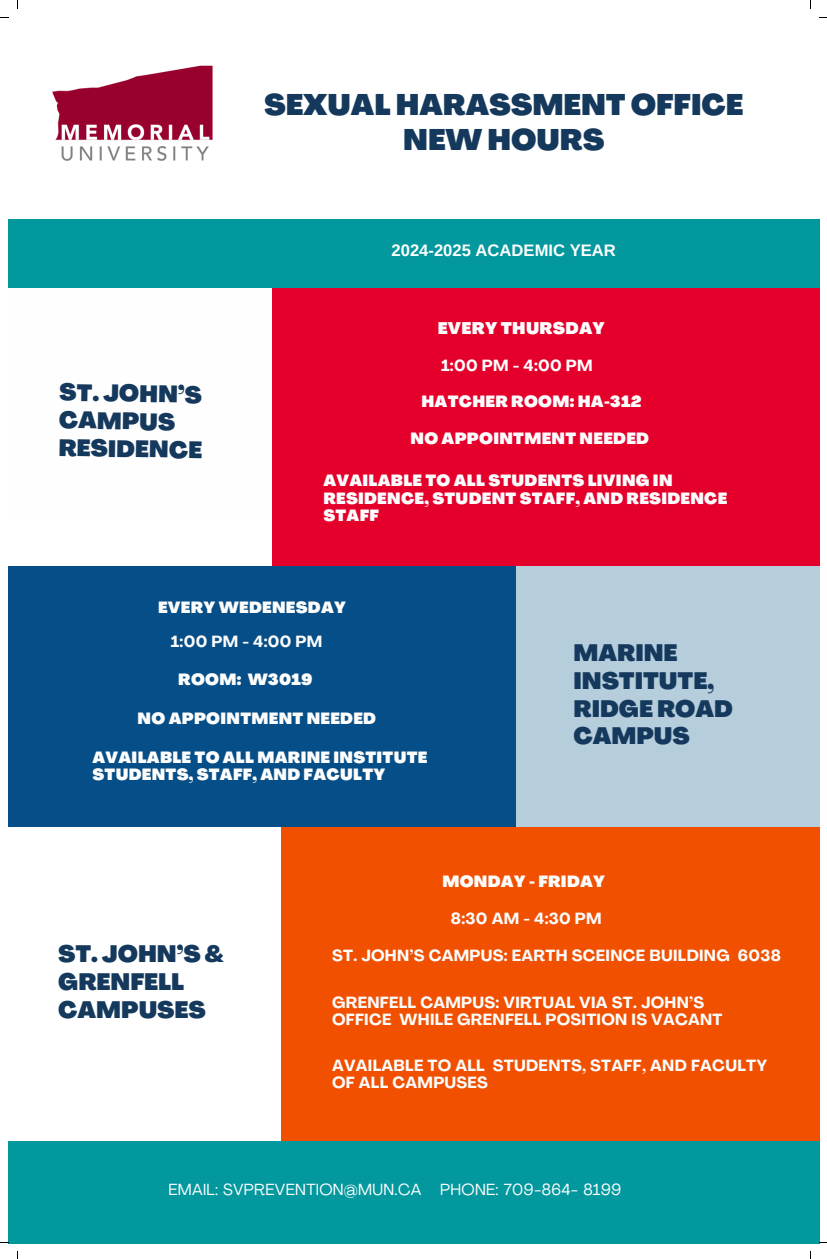
<style>
.page{position:relative;width:827px;height:1259px;background:#fff}
.page>*{position:absolute;margin:0;border:0;box-sizing:border-box;transform-origin:0 0}
.t1{font:900 29.2px/34.9px "Agrandir";color:#15395d;text-align:center}
.t2{font:900 23.3px/27.7px "Agrandir";color:#15395d}
.t3{font:700 16.6px "Arimo";color:#fefefe}
.t4{font:900 16.5px "Agrandir";letter-spacing:.02em;color:#fdfdfd}
.t5{font:900 15.9px/17.5px "Agrandir";letter-spacing:.02em;color:#fdfdfd}
.t6{font:700 15.9px/17.4px "Agrandir";letter-spacing:.02em;color:#fdfdfd}
.t7{font:15.9px "Agrandir";letter-spacing:.02em;color:#fdfdfd}
</style>
<div class="page">
<div style="left:272px;top:260px;width:546px;height:309px;background:#e4002b"></div>
<div style="left:8px;top:219px;width:810px;height:68px;background:#03989e"></div>
<div style="left:469px;top:566px;width:349px;height:261px;background:#b6cddc"></div>
<div style="left:281px;top:827px;width:537px;height:313px;background:#f05000"></div>
<div style="left:8px;top:566px;width:507px;height:261px;background:#064e87"></div>
<div style="left:8px;top:1140px;width:810px;height:102px;background:#03989e"></div>
<img style="left:52px;top:65px;width:161px;height:96px">
<h1 class="t1" style="left:264px;top:91px;width:480px">SEXUAL HARASSMENT OFFICE<br>NEW HOURS</h1>
<h3 class="t3" style="left:391px;top:241px;width:226px">2024-2025 ACADEMIC YEAR</h3>
<h3 class="t4" style="left:437px;top:321px;width:168px">EVERY THURSDAY</h3>
<h3 class="t2" style="left:60px;top:380px;width:145px;rotate:1deg">ST. JOHN’S<br>CAMPUS<br>RESIDENCE</h3>
<h3 class="t6" style="left:441px;top:358px;width:153px">1:00 PM - 4:00 PM</h3>
<h2 class="t5" style="left:421px;top:394px;width:221px">HATCHER ROOM: HA-312</h2>
<h3 class="t5" style="left:410px;top:430px;width:240px">NO APPOINTMENT NEEDED</h3>
<h3 class="t5" style="left:323px;top:473px;width:405px">AVAILABLE TO ALL STUDENTS LIVING IN<br>RESIDENCE, STUDENT STAFF, AND RESIDENCE<br>STAFF</h3>
<h2 class="t5" style="left:158px;top:599px;width:189px">EVERY WEDENESDAY</h2>
<h3 class="t6" style="left:171px;top:633px;width:153px">1:00 PM - 4:00 PM</h3>
<h2 class="t5" style="left:178px;top:672px;width:136px">ROOM: W3019</h2>
<p class="t5" style="left:137px;top:711px;width:240px">NO APPOINTMENT NEEDED</p>
<p class="t5" style="left:92px;top:749px;width:336px">AVAILABLE TO ALL MARINE INSTITUTE<br>STUDENTS, STAFF, AND FACULTY</p>
<h3 class="t2" style="left:573px;top:641px;width:161px">MARINE<br>INSTITUTE,<br>RIDGE ROAD<br>CAMPUS</h3>
<h3 class="t5" style="left:442px;top:873px;width:164px">MONDAY - FRIDAY</h3>
<h3 class="t6" style="left:450px;top:911px;width:152px">8:30 AM - 4:30 PM</h3>
<h3 class="t2" style="left:58px;top:942px;width:167px">ST. JOHN’S &amp;<br>GRENFELL<br>CAMPUSES</h3>
<h3 class="t6" style="left:332px;top:948px;width:450px">ST. JOHN’S CAMPUS: EARTH SCEINCE BUILDING 6038</h3>
<h3 class="t6" style="left:332px;top:994px;width:392px">GRENFELL CAMPUS: VIRTUAL VIA ST. JOHN’S<br>OFFICE WHILE GRENFELL POSITION IS VACANT</h3>
<h3 class="t6" style="left:332px;top:1057px;width:436px">AVAILABLE TO ALL STUDENTS, STAFF, AND FACULTY<br>OF ALL CAMPUSES</h3>
<p class="t7" style="left:168px;top:1182px;width:454px">EMAIL: SVPREVENTION@MUN.CA PHONE: 709-864- 8199</p>
</div>
